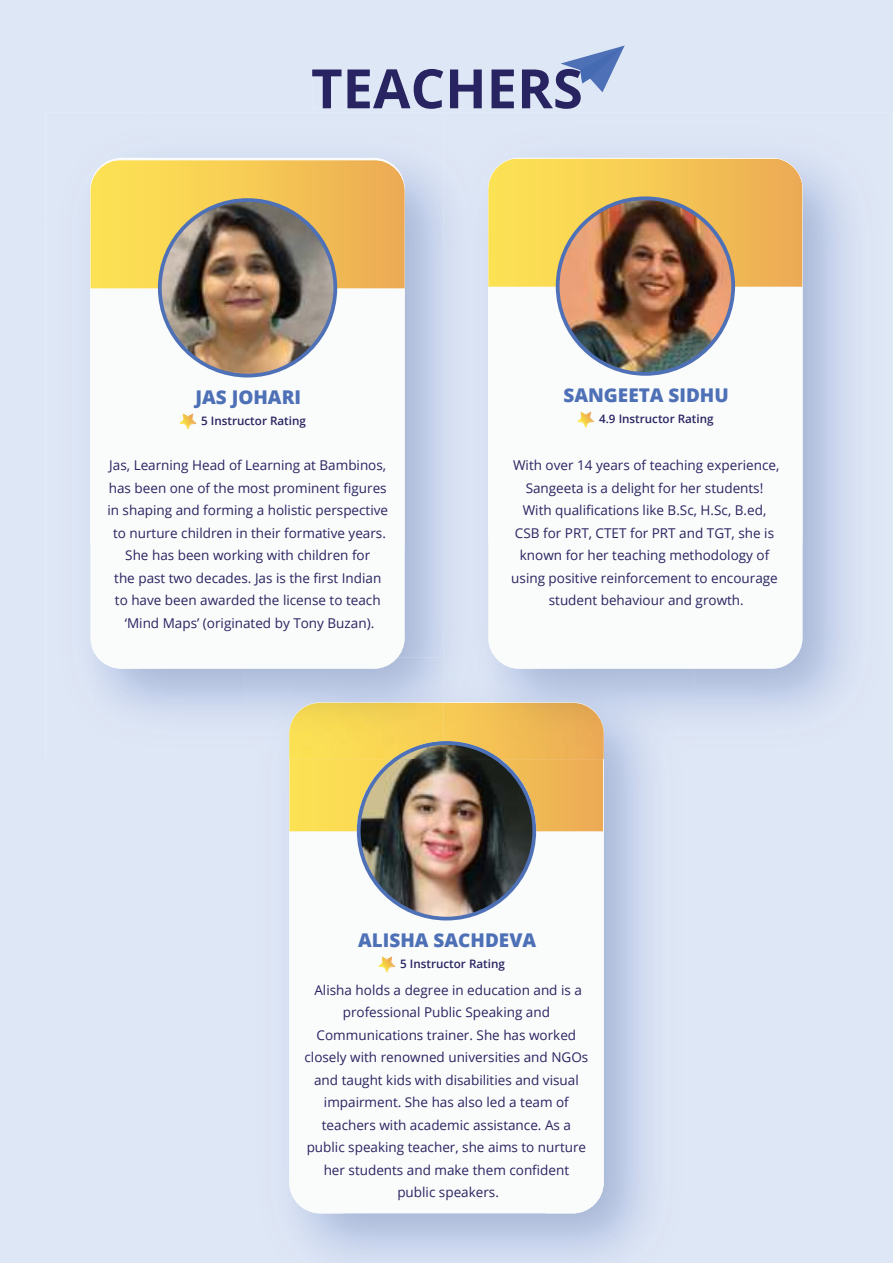
<style>
.page{position:relative;width:893px;height:1263px;background:#dee7f5}
.page>*{position:absolute;margin:0;border:0;box-sizing:border-box;transform-origin:0 0}
.t1{font:700 54.3px "Open Sans";color:#282461}
.t2{font:800 18.9px "Open Sans";color:#4d70b6}
.t3{font:13.5px/22.5px "Open Sans";color:#282461;text-align:center}
.t4{font:600 11.7px "Open Sans";color:#282461}
</style>
<div class="page">
<div style="left:312px;top:46px;width:313px;height:63px;background:#dee7f5"></div>
<div style="left:244px;top:759px;width:49px;height:504px;background:#dde6f5"></div>
<img style="left:595px;top:759px;width:99px;height:504px">
<img style="left:293px;top:1198px;width:50px;height:65px">
<img style="left:545px;top:1204px;width:50px;height:59px">
<img style="left:343px;top:1213px;width:202px;height:50px">
<div style="left:289px;top:702px;width:315px;height:511px;background:#fafbfb;border-radius:31px"></div>
<img style="left:289px;top:759px;width:314px;height:72px">
<img style="left:378px;top:957px;width:18px;height:16px">
<svg style="left:380px;top:958px;width:14px;height:13px"></svg>
<div style="left:45px;top:113px;width:100px;height:107px;background:#dee7f5"></div>
<div style="left:145px;top:113px;width:747px;height:53px;background:#dde6f5"></div>
<img style="left:405px;top:166px;width:38px;height:54px">
<div style="left:45px;top:220px;width:50px;height:539px;background:#dde6f5"></div>
<img style="left:399px;top:220px;width:44px;height:437px">
<img style="left:95px;top:656px;width:149px;height:49px">
<img style="left:95px;top:705px;width:149px;height:54px">
<img style="left:244px;top:657px;width:199px;height:102px">
<img style="left:289px;top:703px;width:154px;height:56px">
<div style="left:90px;top:158px;width:315px;height:511px;background:#fafbfb;border-radius:31px"></div>
<img style="left:90px;top:160px;width:315px;height:129px">
<div style="left:158px;top:198px;width:179px;height:179px;border:8px solid #4d70b6;border-radius:50%"></div>
<img style="left:162px;top:202px;width:171px;height:172px;border-radius:86px">
<img style="left:179px;top:414px;width:17px;height:16px">
<svg style="left:181px;top:415px;width:14px;height:13px"></svg>
<img style="left:794px;top:166px;width:98px;height:593px">
<img style="left:694px;top:660px;width:100px;height:45px">
<img style="left:694px;top:705px;width:100px;height:54px">
<img style="left:495px;top:658px;width:199px;height:101px">
<img style="left:495px;top:702px;width:109px;height:1px">
<img style="left:495px;top:703px;width:109px;height:56px">
<img style="left:357px;top:741px;width:179px;height:179px">
<img style="left:443px;top:113px;width:52px;height:642px">
<div style="left:488px;top:158px;width:315px;height:511px;background:#fafbfb;border-radius:31px"></div>
<img style="left:488px;top:159px;width:314px;height:128px">
<div style="left:556px;top:196px;width:179px;height:180px;border:8px solid #4d70b6;border-radius:50%"></div>
<img style="left:559px;top:200px;width:172px;height:172px;border-radius:86px">
<img style="left:577px;top:412px;width:17px;height:16px">
<svg style="left:579px;top:413px;width:14px;height:13px"></svg>
<h1 class="t1" style="left:311px;top:58px;width:273px">TEACHERS</h1>
<h2 class="t2" style="left:195px;top:390px;width:107px">JAS JOHARI</h2>
<p class="t4" style="left:201px;top:416px;width:106px">5 Instructor Rating</p>
<p class="t3" style="left:107px;top:455px;width:282px">Jas, Learning Head of Learning at Bambinos, has been one of the most prominent figures in shaping and forming a holistic perspective to nurture children in their formative years.<br>She has been working with children for<br>the past two decades. Jas is the first Indian to have been awarded the license to teach ‘Mind Maps’ (originated by Tony Buzan).</p>
<h2 class="t2" style="left:563px;top:389px;width:167px">SANGEETA SIDHU</h2>
<p class="t4" style="left:599px;top:414px;width:116px">4.9 Instructor Rating</p>
<p class="t3" style="left:511px;top:455px;width:270px">With over 14 years of teaching experience, Sangeeta is a delight for her students!<br>With qualifications like B.Sc, H.Sc, B.ed, CSB for PRT, CTET for PRT and TGT, she is known for her teaching methodology of using positive reinforcement to encourage student behaviour and growth.</p>
<h2 class="t2" style="left:358px;top:933px;width:179px">ALISHA SACHDEVA</h2>
<p class="t4" style="left:400px;top:959px;width:106px">5 Instructor Rating</p>
<p class="t3" style="left:304px;top:980px;width:285px">Alisha holds a degree in education and is a professional Public Speaking and Communications trainer. She has worked closely with renowned universities and NGOs and taught kids with disabilities and visual impairment. She has also led a team of teachers with academic assistance. As a public speaking teacher, she aims to nurture her students and make them confident public speakers.</p>
</div>
